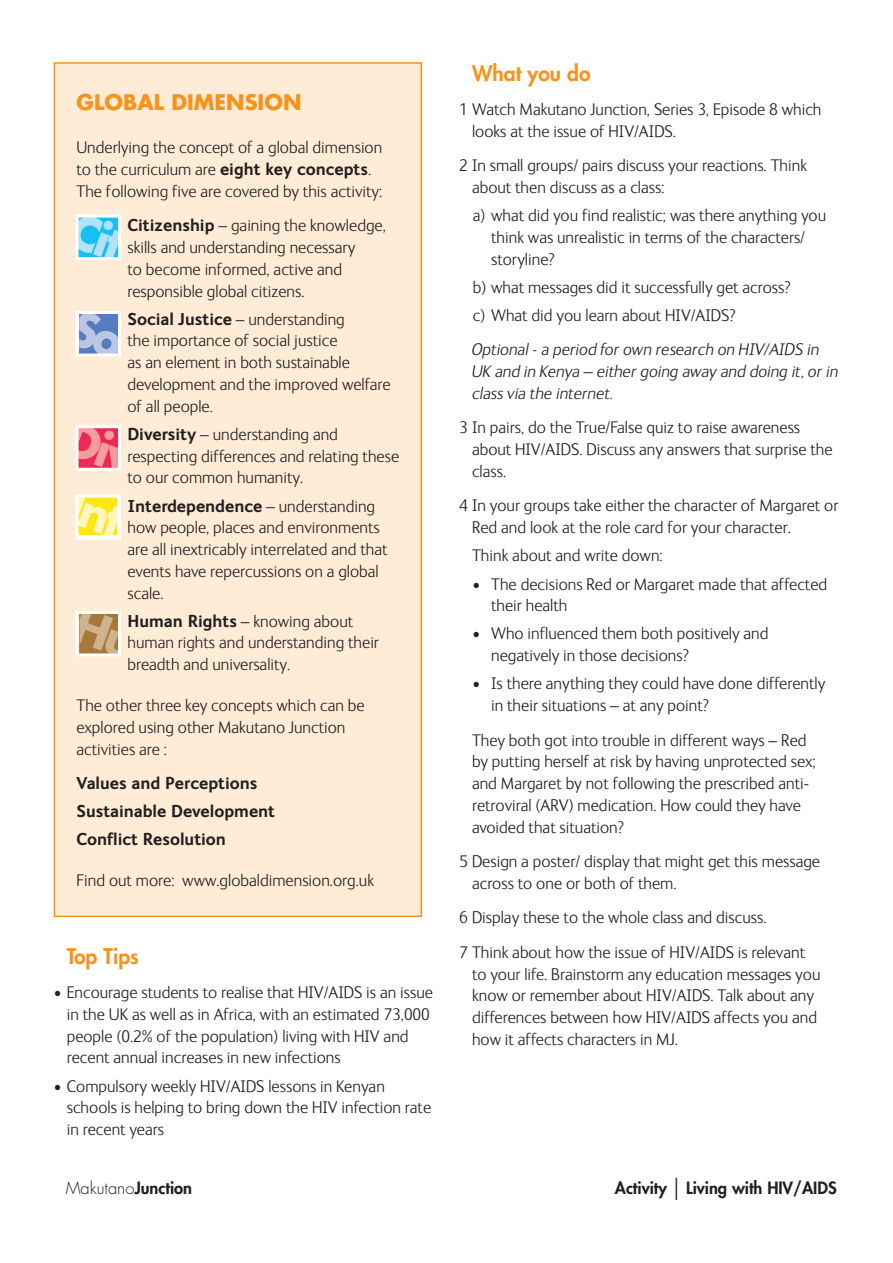
<style>
.page{position:relative;width:893px;height:1263px;background:#fff}
.page>*{position:absolute;margin:0;border:0;box-sizing:border-box;transform-origin:0 0}
.t1{font:800 21px "Futura";color:#f7931d}
.t2{font:700 21px "Futura";color:#f7931d}
.t3{font:300 17.25px/21.8px "NHM Ingrid";color:#231f20}
.t4{font:italic 300 17.25px/21.8px "NHM Ingrid";color:#231f20}
.t5{font:700 17.25px/28.2px "NHM Ingrid";color:#231f20}
.t6{font:800 16.5px "Futura";color:#231f20}
.t7{font:300 16.5px "Futura";color:#231f20}
.s1{font-weight:700}
.s2{font-weight:800}
.s3{font-weight:300;font-size:27px}
</style>
<div class="page">
<div style="left:54px;top:63px;width:367px;height:853px;background:#feecd7"></div>
<div style="left:54px;top:62px;width:368px;height:855px;border:2px solid #f7931d"></div>
<img style="left:80px;top:219px;width:37px;height:37px">
<div style="left:76px;top:215px;width:45px;height:45px;border:3px solid #fff"></div>
<img style="left:80px;top:315px;width:37px;height:37px">
<div style="left:76px;top:311px;width:45px;height:45px;border:3px solid #fff"></div>
<img style="left:80px;top:429px;width:37px;height:38px">
<div style="left:76px;top:425px;width:45px;height:46px;border:3px solid #fff"></div>
<img style="left:80px;top:498px;width:37px;height:38px">
<div style="left:76px;top:494px;width:45px;height:46px;border:3px solid #fff"></div>
<img style="left:80px;top:615px;width:37px;height:37px">
<div style="left:76px;top:611px;width:45px;height:45px;border:3px solid #fff"></div>
<p class="t2" style="left:76px;top:88px;width:227px">GLOBAL DIMENSION</p>
<p class="t3" style="left:76px;top:137px;width:307px">Underlying the concept of a global dimension to the curriculum are <span class="s1">eight key concepts</span>.<br>The following five are covered by this activity:</p>
<p class="t3" style="left:127px;top:215px;width:260px"><span class="s1">Citizenship</span> – gaining the knowledge, skills and understanding necessary<br>to become informed, active and responsible global citizens.</p>
<p class="t3" style="left:127px;top:308px;width:265px"><span class="s1">Social Justice</span> – understanding<br>the importance of social justice<br>as an element in both sustainable development and the improved welfare of all people.</p>
<p class="t3" style="left:127px;top:424px;width:273px"><span class="s1">Diversity</span> – understanding and respecting differences and relating these to our common humanity.</p>
<p class="t3" style="left:127px;top:495px;width:262px"><span class="s1">Interdependence</span> – understanding how people, places and environments are all inextricably interrelated and that events have repercussions on a global scale.</p>
<p class="t3" style="left:127px;top:610px;width:253px"><span class="s1">Human Rights</span> – knowing about human rights and understanding their breadth and universality.</p>
<p class="t3" style="left:76px;top:695px;width:290px">The other three key concepts which can be explored using other Makutano Junction activities are :</p>
<p class="t5" style="left:76px;top:769px;width:200px">Values and Perceptions<br>Sustainable Development<br>Conflict Resolution</p>
<p class="t3" style="left:76px;top:870px;width:299px">Find out more: www.globaldimension.org.uk</p>
<p class="t1" style="left:67px;top:942px;width:74px">Top Tips</p>
<p class="t3" style="left:67px;top:982px;width:368px;text-indent:-13px">• Encourage students to realise that HIV/AIDS is an issue in the UK as well as in Africa, with an estimated 73,000 people (0.2% of the population) living with HIV and recent annual increases in new infections</p>
<p class="t3" style="left:67px;top:1075px;width:366px;text-indent:-13px">• Compulsory weekly HIV/AIDS lessons in Kenyan schools is helping to bring down the HIV infection rate in recent years</p>
<p class="t1" style="left:472px;top:59px;width:120px">What you do</p>
<p class="t3" style="left:472px;top:99px;width:351px;text-indent:-13px">1 Watch Makutano Junction, Series 3, Episode 8 which looks at the issue of HIV/AIDS.</p>
<p class="t3" style="left:472px;top:155px;width:337px;text-indent:-13px">2 In small groups/ pairs discuss your reactions. Think about then discuss as a class:</p>
<p class="t3" style="left:491px;top:205px;width:337px;text-indent:-18px">a) what did you find realistic; was there anything you think was unrealistic in terms of the characters/ storyline?</p>
<p class="t3" style="left:473px;top:273px;width:319px;line-height:28.2px">b) what messages did it successfully get across? c) What did you learn about HIV/AIDS?</p>
<p class="t4" style="left:472px;top:339px;width:368px">Optional - a period for own research on HIV/AIDS in<br>UK and in Kenya – either going away and doing it, or in class via the internet.</p>
<p class="t3" style="left:472px;top:417px;width:362px;text-indent:-13px">3 In pairs, do the True/False quiz to raise awareness about HIV/AIDS. Discuss any answers that surprise the class.</p>
<p class="t3" style="left:472px;top:495px;width:368px;text-indent:-13px">4 In your groups take either the character of Margaret or<br>Red and look at the role card for your character.</p>
<p class="t3" style="left:472px;top:545px;width:192px">Think about and write down:</p>
<p class="t3" style="left:491px;top:573px;width:338px;text-indent:-18px">• The decisions Red or Margaret made that affected their health</p>
<p class="t3" style="left:491px;top:623px;width:279px;text-indent:-18px">• Who influenced them both positively and negatively in those decisions?</p>
<p class="t3" style="left:491px;top:673px;width:336px;text-indent:-18px">• Is there anything they could have done differently in their situations – at any point?</p>
<p class="t3" style="left:472px;top:729px;width:345px">They both got into trouble in different ways – Red by putting herself at risk by having unprotected sex; and Margaret by not following the prescribed anti&shy;retroviral (ARV) medication. How could they have avoided that situation?</p>
<p class="t3" style="left:472px;top:851px;width:350px;text-indent:-13px">5 Design a poster/ display that might get this message across to one or both of them.</p>
<p class="t3" style="left:459px;top:901px;width:347px;line-height:34.5px">6 Display these to the whole class and discuss.<br>7 Think about how the issue of HIV/AIDS is relevant</p>
<p class="t3" style="left:472px;top:963px;width:350px">to your life. Brainstorm any education messages you know or remember about HIV/AIDS. Talk about any differences between how HIV/AIDS affects you and how it affects characters in MJ.</p>
<p class="t7" style="left:66px;top:1178px;width:128px">Makutano<span class="s2">Junction</span></p>
<p class="t6" style="left:615px;top:1177px;width:223px">Activity <span class="s3">|</span> Living with HIV/AIDS</p>
</div>
